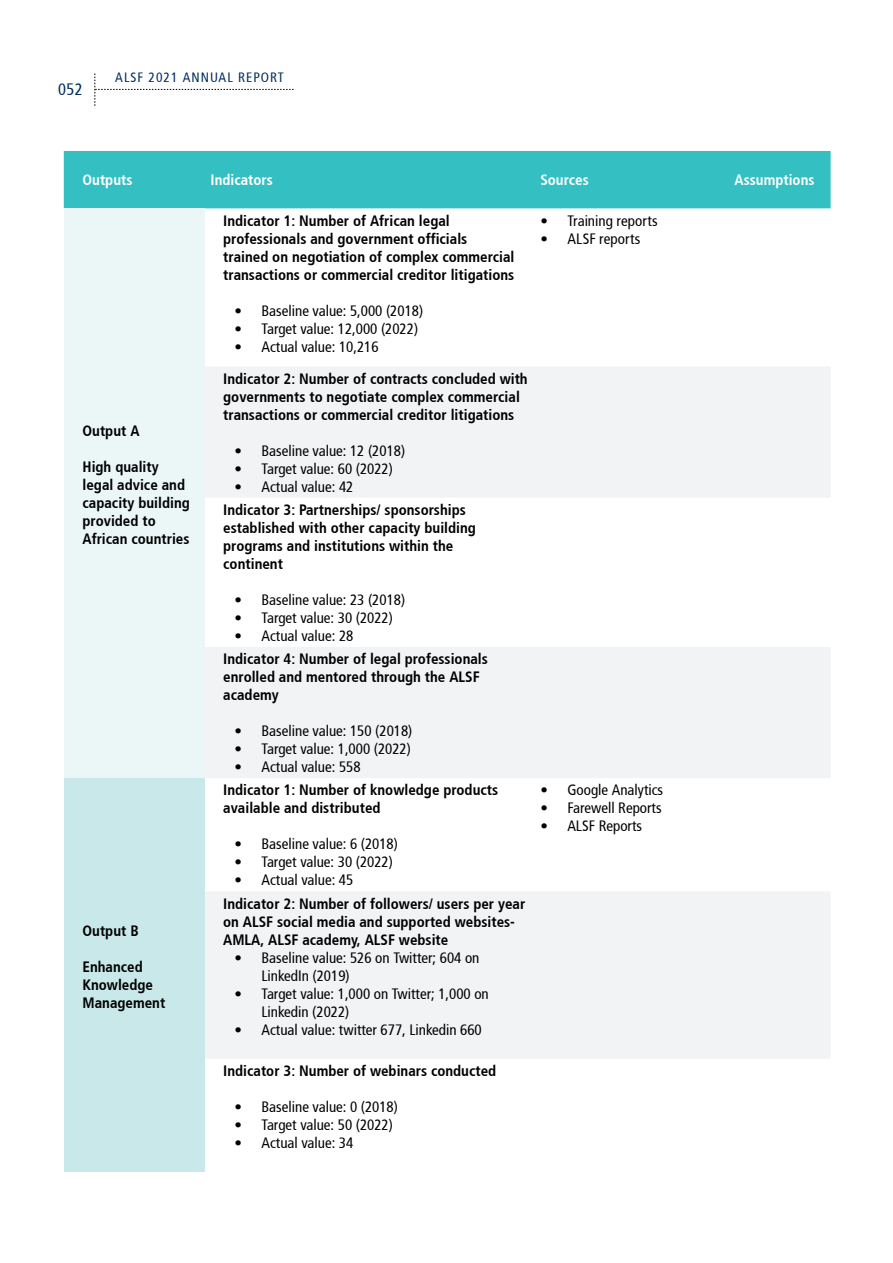
<style>
.page{position:relative;width:893px;height:1263px;background:#fff}
.page>*{position:absolute;margin:0;border:0;box-sizing:border-box;transform-origin:0 0}
.t1{font:16.5px "Articulate Narrow";color:#002e5e}
.t2{font:700 15px/18px "Articulate Narrow";color:#000}
.t3{font:15px/18px "Articulate Narrow";color:#000}
.t4{font:700 15px "Articulate Narrow";color:#fff}
.t5{font:13.5px "Articulate Narrow";letter-spacing:.075em;color:#002e5e}
</style>
<div class="page">
<svg style="left:95px;top:73px;width:199px;height:33px"></svg>
<div style="left:64px;top:151px;width:767px;height:57px;background:#34bfc2"></div>
<div style="left:64px;top:208px;width:140px;height:570px;background:#ebf6f6"></div>
<svg style="left:204px;top:366px;width:626px;height:693px;fill:#f1f3f4"></svg>
<div style="left:64px;top:778px;width:140px;height:394px;background:#c8e8e9"></div>
<p class="t1" style="left:58px;top:80px;width:26px">052</p>
<p class="t5" style="left:115px;top:70px;width:8px">alsf</p>
<p class="t5" style="left:149px;top:70px;width:137px">2021 Annual Report</p>
<p class="t4" style="left:83px;top:171px;width:52px">Outputs</p>
<p class="t4" style="left:210px;top:171px;width:64px">Indicators</p>
<p class="t4" style="left:540px;top:171px;width:50px">Sources</p>
<p class="t4" style="left:735px;top:171px;width:82px">Assumptions</p>
<p class="t2" style="left:83px;top:422px;width:58px">Output A</p>
<p class="t2" style="left:83px;top:458px;width:109px">High quality legal advice and capacity building provided to<br>African countries</p>
<p class="t2" style="left:83px;top:921px;width:58px">Output B</p>
<p class="t2" style="left:83px;top:957px;width:84px">Enhanced<br>Knowledge<br>Management</p>
<p class="t2" style="left:223px;top:211px;width:293px">Indicator 1: Number of African legal professionals and government officials trained on negotiation of complex commercial transactions or commercial creditor litigations</p>
<p class="t3" style="left:235px;top:301px;width:190px">• Baseline value: 5,000 (2018)</p>
<p class="t3" style="left:235px;top:319px;width:185px">• Target value: 12,000 (2022)</p>
<p class="t3" style="left:235px;top:337px;width:146px">• Actual value: 10,216</p>
<p class="t2" style="left:223px;top:369px;width:306px">Indicator 2: Number of contracts concluded with governments to negotiate complex commercial transactions or commercial creditor litigations</p>
<p class="t3" style="left:235px;top:442px;width:172px">• Baseline value: 12 (2018)</p>
<p class="t3" style="left:235px;top:460px;width:160px">• Target value: 60 (2022)</p>
<p class="t3" style="left:235px;top:478px;width:120px">• Actual value: 42</p>
<p class="t2" style="left:223px;top:501px;width:254px">Indicator 3: Partnerships/ sponsorships established with other capacity building programs and institutions within the continent</p>
<p class="t3" style="left:235px;top:591px;width:172px">• Baseline value: 23 (2018)</p>
<p class="t3" style="left:235px;top:609px;width:160px">• Target value: 30 (2022)</p>
<p class="t3" style="left:235px;top:627px;width:120px">• Actual value: 28</p>
<p class="t2" style="left:223px;top:650px;width:266px">Indicator 4: Number of legal professionals enrolled and mentored through the ALSF academy</p>
<p class="t3" style="left:235px;top:722px;width:179px">• Baseline value: 150 (2018)</p>
<p class="t3" style="left:235px;top:740px;width:178px">• Target value: 1,000 (2022)</p>
<p class="t3" style="left:235px;top:758px;width:128px">• Actual value: 558</p>
<p class="t2" style="left:223px;top:781px;width:276px">Indicator 1: Number of knowledge products available and distributed</p>
<p class="t3" style="left:234px;top:835px;width:165px">• Baseline value: 6 (2018)</p>
<p class="t3" style="left:234px;top:853px;width:160px">• Target value: 30 (2022)</p>
<p class="t3" style="left:234px;top:871px;width:120px">• Actual value: 45</p>
<p class="t2" style="left:223px;top:894px;width:304px">Indicator 2: Number of followers/ users per year on ALSF social media and supported websites-<br>AMLA, ALSF academy, ALSF website</p>
<p class="t3" style="left:261px;top:949px;width:219px;text-indent:-27px">• Baseline value: 526 on Twitter; 604 on<br>LinkedIn (2019)</p>
<p class="t3" style="left:261px;top:985px;width:229px;text-indent:-27px">• Target value: 1,000 on Twitter; 1,000 on<br>Linkedin (2022)</p>
<p class="t3" style="left:234px;top:1021px;width:249px">• Actual value: twitter 677, Linkedin 660</p>
<p class="t2" style="left:223px;top:1062px;width:275px">Indicator 3: Number of webinars conducted</p>
<p class="t3" style="left:234px;top:1098px;width:165px">• Baseline value: 0 (2018)</p>
<p class="t3" style="left:234px;top:1116px;width:160px">• Target value: 50 (2022)</p>
<p class="t3" style="left:234px;top:1134px;width:120px">• Actual value: 34</p>
<p class="t3" style="left:540px;top:211px;width:119px">• Training reports</p>
<p class="t3" style="left:540px;top:229px;width:102px">• ALSF reports</p>
<p class="t3" style="left:540px;top:781px;width:124px">• Google Analytics</p>
<p class="t3" style="left:540px;top:799px;width:123px">• Farewell Reports</p>
<p class="t3" style="left:540px;top:817px;width:103px">• ALSF Reports</p>
</div>
